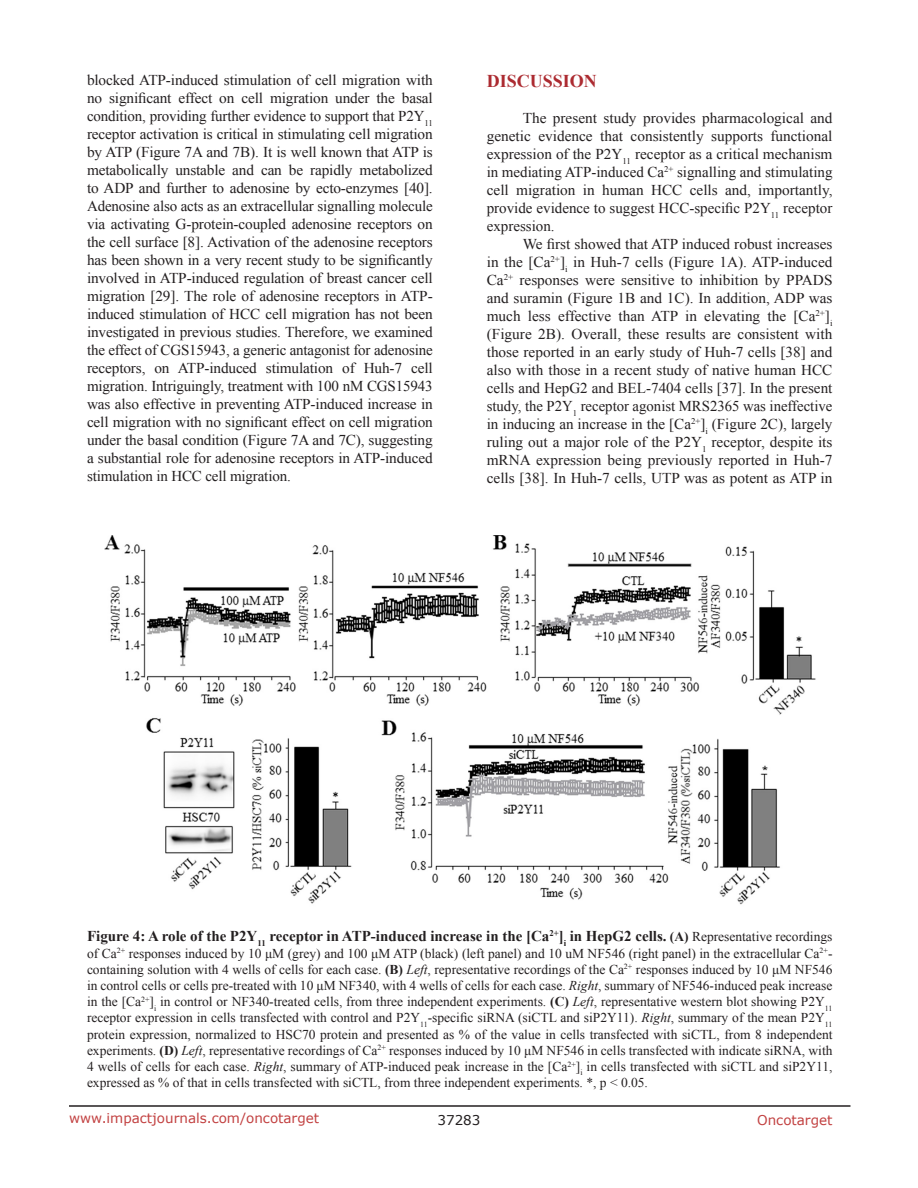
<style>
.page{position:relative;width:918px;height:1188px;background:#fff}
.page>*{position:absolute;margin:0;border:0;box-sizing:border-box;transform-origin:0 0}
.Heading{font:700 18px "Times New Roman";color:#ac2b31}
.BodyText{font:15px/18px "Times New Roman";color:#231f20;text-align:justify}
.figuretext{font:700 15px "Times New Roman";color:#231f20}
.figuretext-2{font:13.5px/16.2px "Times New Roman";color:#231f20;text-align:justify}
.t1{font:13.5px "Verdana";color:#c24141}
.t2{font:13.5px "Verdana";color:#231f20}
.s1{font-size:13.5px}
.s2{font-weight:400;font-size:13.5px}
.s3{font-weight:700}
.s4{font-style:italic}
</style>
<div class="page">
<hr style="left:69px;top:1105px;width:781px;height:2px;background:#231f20">
<img style="left:104px;top:535px;width:712px;height:370px">
<p class="BodyText" style="left:87px;top:71px;width:347px">blocked ATP-induced stimulation of cell migration with no significant effect on cell migration under the basal condition, providing further evidence to support that P2Y<sub>11 </sub>receptor activation is critical in stimulating cell migration by ATP (Figure 7A and 7B). It is well known that ATP is metabolically unstable and can be rapidly metabolized to ADP and further to adenosine by ecto-enzymes [40].<br>Adenosine also acts as an extracellular signalling molecule via activating G-protein-coupled adenosine receptors on the cell surface [8]. Activation of the adenosine receptors has been shown in a very recent study to be significantly involved in ATP-induced regulation of breast cancer cell migration [29]. The role of adenosine receptors in ATP&shy;induced stimulation of HCC cell migration has not been investigated in previous studies. Therefore, we examined the effect of CGS15943, a generic antagonist for adenosine receptors, on ATP-induced stimulation of Huh-7 cell migration. Intriguingly, treatment with 100 nM CGS15943 was also effective in preventing ATP-induced increase in cell migration with no significant effect on cell migration under the basal condition (Figure 7A and 7C), suggesting a substantial role for adenosine receptors in ATP-induced stimulation in HCC cell migration.</p>
<p class="Heading" style="left:487px;top:69px;width:112px">DISCUSSION</p>
<p class="BodyText" style="left:487px;top:109px;width:347px;text-indent:36px">The present study provides pharmacological and genetic evidence that consistently supports functional expression of the P2Y<sub>11</sub> receptor as a critical mechanism in mediating ATP-induced Ca<sup>2+</sup> signalling and stimulating cell migration in human HCC cells and, importantly, provide evidence to suggest HCC-specific P2Y<sub>11</sub> receptor expression.</p>
<p class="BodyText" style="left:487px;top:235px;width:347px;text-indent:36px">We first showed that ATP induced robust increases in the [Ca<sup>2+</sup>]<sub>i</sub> in Huh-7 cells (Figure 1A). ATP-induced Ca<sup>2+</sup> responses were sensitive to inhibition by PPADS and suramin (Figure 1B and 1C). In addition, ADP was much less effective than ATP in elevating the [Ca<sup>2+</sup>]<sub>i </sub>(Figure 2B). Overall, these results are consistent with those reported in an early study of Huh-7 cells [38] and also with those in a recent study of native human HCC cells and HepG2 and BEL-7404 cells [37]. In the present study, the P2Y<sub>1</sub> receptor agonist MRS2365 was ineffective in inducing an increase in the [Ca<sup>2+</sup>]<sub>i</sub> (Figure 2C), largely ruling out a major role of the P2Y<sub>1</sub> receptor, despite its mRNA expression being previously reported in Huh-7 cells [38]. In Huh-7 cells, UTP was as potent as ATP in</p>
<p class="figuretext" style="left:87px;top:926px;width:747px">Figure 4: A role of the P2Y<sub>11</sub> receptor in ATP-induced increase in the [Ca<sup>2+</sup>]<sub>i</sub> in HepG2 cells. <span class="s1">(A)</span> <span class="s2">Representative recordings</span></p>
<p class="figuretext-2" style="left:87px;top:945px;width:747px">of Ca<sup>2+</sup> responses induced by 10 μM (grey) and 100 μM ATP (black) (left panel) and 10 uM NF546 (right panel) in the extracellular Ca<sup>2+</sup>- containing solution with 4 wells of cells for each case. <span class="s3">(B)</span> <span class="s4">Left</span>, representative recordings of the Ca<sup>2+</sup> responses induced by 10 μM NF546 in control cells or cells pre-treated with 10 μM NF340, with 4 wells of cells for each case. <span class="s4">Right</span>, summary of NF546-induced peak increase in the [Ca<sup>2+</sup>]<sub>i</sub> in control or NF340-treated cells, from three independent experiments. <span class="s3">(C)</span> <span class="s4">Left</span>, representative western blot showing P2Y<sub>11 </sub>receptor expression in cells transfected with control and P2Y<sub>11</sub>-specific siRNA (siCTL and siP2Y11). <span class="s4">Right</span>, summary of the mean P2Y<sub>11 </sub>protein expression, normalized to HSC70 protein and presented as % of the value in cells transfected with siCTL, from 8 independent experiments. <span class="s3">(D)</span> <span class="s4">Left</span>, representative recordings of Ca<sup>2+</sup> responses induced by 10 μM NF546 in cells transfected with indicate siRNA, with 4 wells of cells for each case. <span class="s4">Right</span>, summary of ATP-induced peak increase in the [Ca<sup>2+</sup>]<sub>i</sub> in cells transfected with siCTL and siP2Y11, expressed as % of that in cells transfected with siCTL, from three independent experiments. *, p &lt; 0.05.</p>
<p class="t1" style="left:69px;top:1109px;width:252px">www.impactjournals.com/oncotarget</p>
<p class="t2" style="left:438px;top:1111px;width:44px">37283</p>
<p class="t1" style="left:757px;top:1111px;width:77px">Oncotarget</p>
</div>
